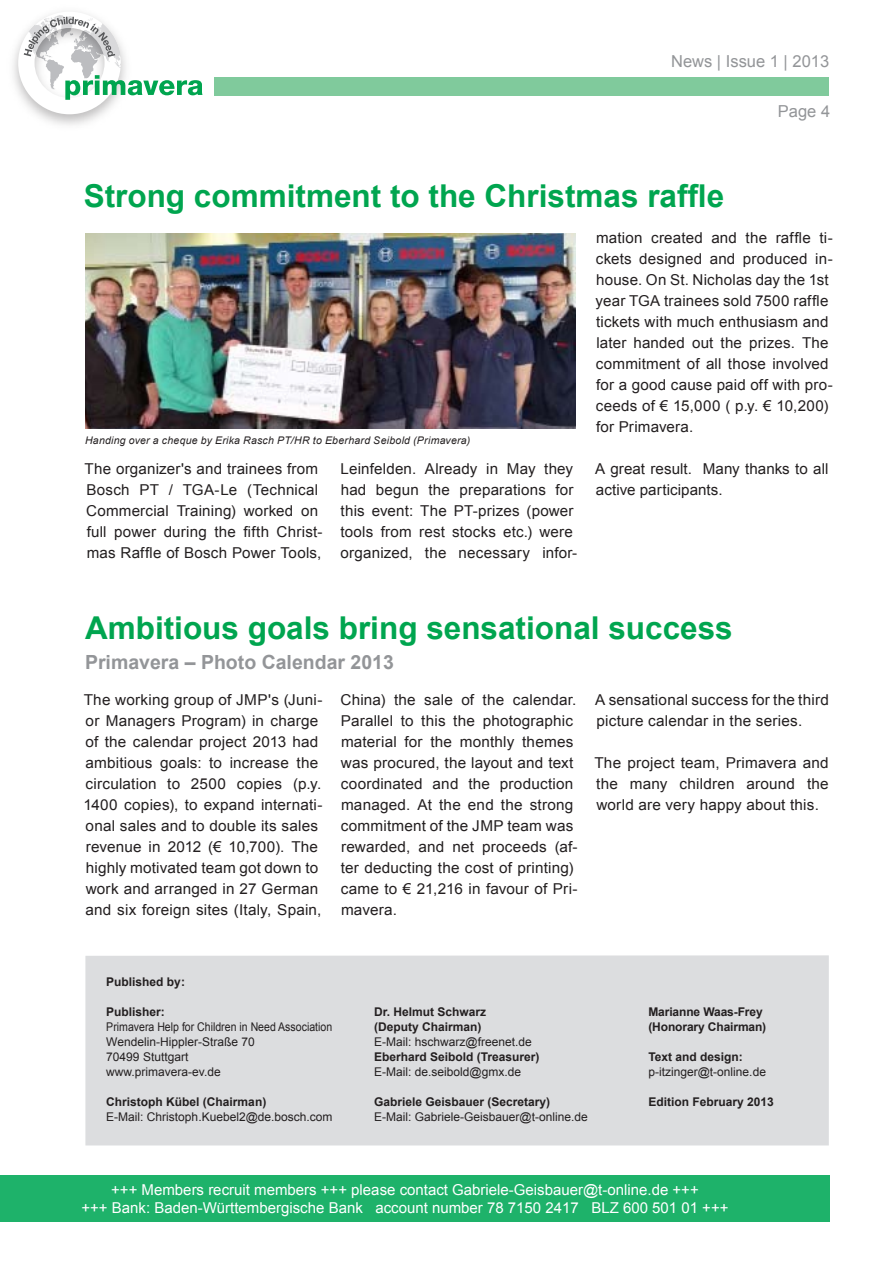
<style>
.page{position:relative;width:893px;height:1263px;background:#fff}
.page>*{position:absolute;margin:0;border:0;box-sizing:border-box;transform-origin:0 0}
.t1{font:700 31.5px "Arial";color:#00a54f}
.t2{font:700 19.5px "Arial";color:#939598}
.t3{font:16.5px "Arial";color:#939598}
.t4{font:15px/21px "Arial";letter-spacing:.015em;color:#231f20}
.t5{font:15px/18px "Arial";color:#fff;text-align:center}
.t6{font:700 12px/15px "Arial";color:#231f20}
.t7{font:12px "Arial";color:#231f20}
.t8{font:12px/15px "Arial";color:#231f20;scale:.88 1}
.t9{font:italic 10.5px "Arial";letter-spacing:.025em;color:#231f20}
</style>
<div class="page">
<div style="left:215px;top:77px;width:614px;height:19px;background:#80ca9c"></div>
<img style="left:86px;top:233px;width:489px;height:195px">
<div style="left:85px;top:955px;width:744px;height:190px;background:#dcdddf"></div>
<div style="left:0;top:1175px;width:829px;height:47px;background:#1eb26a"></div>
<svg style="left:18px;top:12px;width:185px;height:102px"></svg>
<p class="t3" style="left:671px;top:50px;width:160px">News | Issue 1 | 2013</p>
<p class="t3" style="left:778px;top:101px;width:54px">Page 4</p>
<h1 class="t1" style="left:84px;top:175px;width:642px">Strong commitment to the Christmas raffle</h1>
<p class="t9" style="left:85px;top:434px;width:387px">Handing over a cheque by Erika Rasch PT/HR to Eberhard Seibold (Primavera)</p>
<p class="t4" style="left:85px;top:458px;width:239px">The organizer's and trainees from<br>Bosch PT / TGA-Le (Technical<br>Commercial Training) worked on full power during the fifth Christ&shy;mas Raffle of Bosch Power Tools,</p>
<p class="t4" style="left:341px;top:458px;width:238px">Leinfelden. Already in May they had begun the preparations for this event: The PT-prizes (power tools from rest stocks etc.) were organized, the necessary infor-</p>
<p class="t4" style="left:596px;top:227px;width:239px">mation created and the raffle ti&shy;ckets designed and produced in&shy;house. On St. Nicholas day the 1st year TGA trainees sold 7500 raffle tickets with much enthusiasm and later handed out the prizes. The commitment of all those involved for a good cause paid off with pro&shy;ceeds of € 15,000 ( p.y. € 10,200) for Primavera.</p>
<p class="t4" style="left:595px;top:458px;width:235px">A great result. Many thanks to all active participants.</p>
<h1 class="t1" style="left:85px;top:607px;width:649px">Ambitious goals bring sensational success</h1>
<h2 class="t2" style="left:85px;top:649px;width:310px">Primavera – Photo Calendar 2013</h2>
<p class="t4" style="left:340px;top:689px;width:239px">China) the sale of the calendar.<br>Parallel to this the photographic material for the monthly themes was procured, the layout and text coordinated and the production managed. At the end the strong commitment of the JMP team was rewarded, and net proceeds (af&shy;ter deducting the cost of printing) came to € 21,216 in favour of Pri&shy;mavera.</p>
<p class="t4" style="left:595px;top:689px;width:235px">A sensational success for the third picture calendar in the series.</p>
<p class="t4" style="left:83px;top:689px;width:241px">The working group of JMP's (Juni&shy;or Managers Program) in charge of the calendar project 2013 had ambitious goals: to increase the circulation to 2500 copies (p.y.<br>1400 copies), to expand internati&shy;onal sales and to double its sales revenue in 2012 (€ 10,700). The highly motivated team got down to work and arranged in 27 German and six foreign sites (Italy, Spain,</p>
<p class="t4" style="left:594px;top:752px;width:236px;text-align:justify">The project team, Primavera and the many children around the world are very happy about this.</p>
<p class="t6" style="left:106px;top:974px;width:80px">Published by:</p>
<p class="t6" style="left:106px;top:1004px;width:60px">Publisher:</p>
<p class="t8" style="left:106px;top:1019px;width:258px">Primavera Help for Children in Need Association<br>Wendelin-Hippler-Straße 70<br>70499 Stuttgart<br>www.primavera-ev.de</p>
<p class="t6" style="left:106px;top:1094px;width:162px">Christoph Kübel (Chairman)</p>
<p class="t7" style="left:106px;top:1109px;width:228px">E-Mail: Christoph.Kuebel2@de.bosch.com</p>
<p class="t6" style="left:374px;top:1004px;width:114px">Dr. Helmut Schwarz (Deputy Chairman)</p>
<p class="t7" style="left:374px;top:1034px;width:159px">E-Mail: hschwarz@freenet.de</p>
<p class="t6" style="left:374px;top:1049px;width:167px">Eberhard Seibold (Treasurer)</p>
<p class="t7" style="left:374px;top:1064px;width:148px">E-Mail: de.seibold@gmx.de</p>
<p class="t6" style="left:374px;top:1094px;width:178px">Gabriele Geisbauer (Secretary)</p>
<p class="t7" style="left:374px;top:1109px;width:215px">E-Mail: Gabriele-Geisbauer@t-online.de</p>
<p class="t6" style="left:648px;top:1004px;width:119px">Marianne Waas-Frey (Honorary Chairman)</p>
<p class="t6" style="left:648px;top:1049px;width:96px">Text and design:</p>
<p class="t7" style="left:648px;top:1064px;width:119px">p-itzinger@t-online.de</p>
<p class="t6" style="left:648px;top:1094px;width:127px">Edition February 2013</p>
<p class="t5" style="left:81px;top:1181px;width:649px">+++ Members recruit members +++ please contact Gabriele-Geisbauer@t-online.de +++<br>+++ Bank: Baden-Württembergische Bank account number 78 7150 2417 BLZ 600 501 01 +++</p>
</div>
